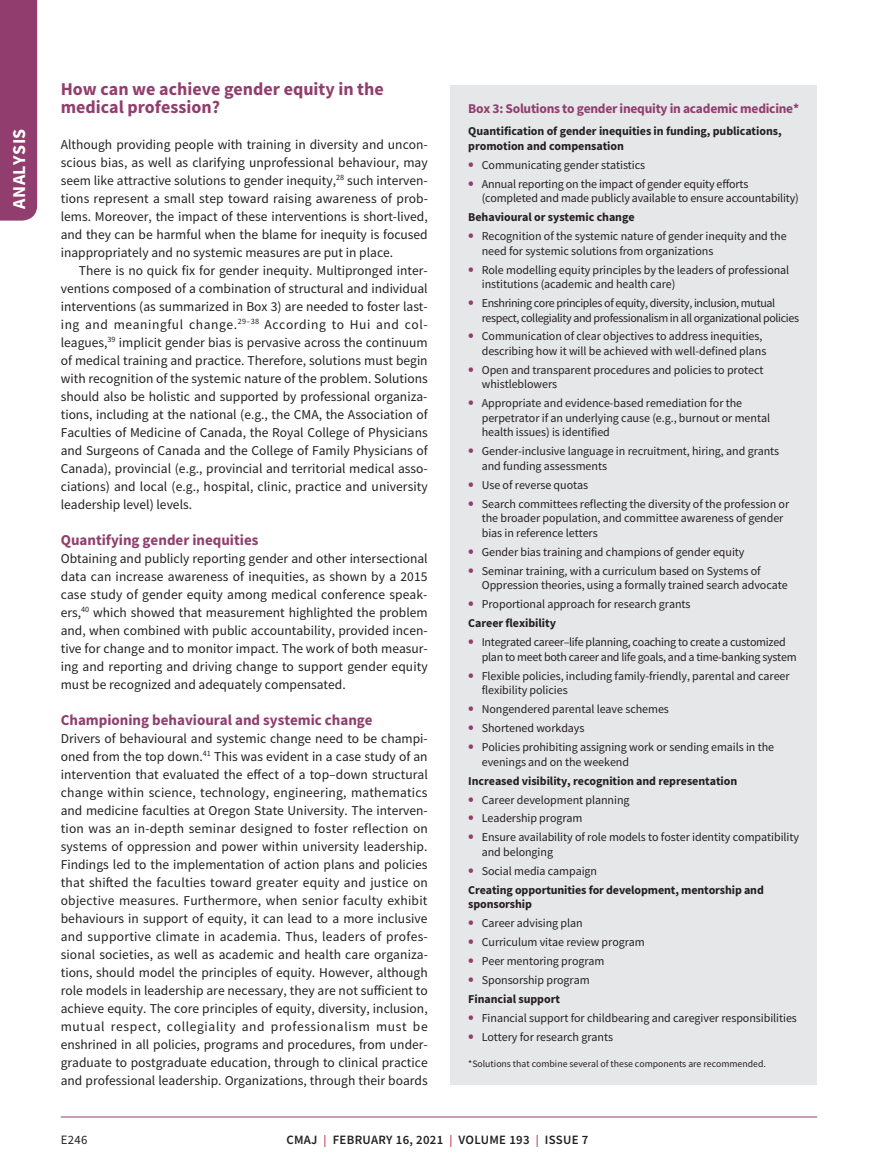
<style>
.page{position:relative;width:878px;height:1175px;background:#fff}
.page>*{position:absolute;margin:0;border:0;box-sizing:border-box;transform-origin:0 0}
.t1{font:700 18px/18px "Source Sans Pro";color:#913e6e}
.t2{font:700 18px "Source Sans Pro";letter-spacing:.025em;color:#fff}
.t3{font:700 15px "Source Sans Pro";color:#913e6e}
.t4{font:13.5px/18px "Source Sans Pro";color:#231f20;text-align:justify}
.t5{font:700 13.5px "Source Sans Pro";letter-spacing:-.02em;color:#913e6e}
.t6{font:600 12.75px "Source Sans Pro";letter-spacing:.025em;color:#231f20}
.t7{font:12.75px "Source Sans Pro";color:#231f20}
.t8{font:12px/14.4px "Source Sans Pro";letter-spacing:-.005em;color:#231f20}
.t9{font:700 12px/14.4px "Source Sans Pro";letter-spacing:-.005em;color:#231f20}
.t10{font:12px/14.4px "Source Sans Pro";letter-spacing:-.03em;color:#231f20}
.t11{font:12px/14.4px "Source Sans Pro";letter-spacing:-.025em;color:#231f20}
.t12{font:9.75px "Source Sans Pro";color:#231f20}
.s1{font-weight:700;font-size:16.5px;color:#913e6e}
.s2{font-weight:700}
.s3{font-size:16.5px;color:#913e6e}
.s4{font-weight:400}
.s5{font-size:12px;color:#c5384e}
</style>
<div class="page">
<div style="left:0;top:0;width:37px;height:220px;background:#913e6e"></div>
<hr style="left:61px;top:1116px;width:756px;height:1px;background:#913e6e">
<div style="left:450px;top:85px;width:367px;height:999px;background:#e6e7e9"></div>
<h1 class="t2" style="left:7px;top:208px;width:81px;rotate:-90deg">ANALYSIS</h1>
<h1 class="t1" style="left:61px;top:79px;width:324px">How can we achieve gender equity in the medical profession?</h1>
<p class="t4" style="left:61px;top:135px;width:368px">Although providing people with training in diversity and uncon&shy;scious bias, as well as clarifying unprofessional behaviour, may seem like attractive solutions to gender inequity,<sup>28</sup> such interven&shy;tions represent a small step toward raising awareness of prob&shy;lems. Moreover, the impact of these interventions is short-lived, and they can be harmful when the blame for inequity is focused inappropriately and no systemic measures are put in place.</p>
<p class="t4" style="left:61px;top:261px;width:368px;text-indent:18px">There is no quick fix for gender inequity. Multipronged inter&shy;ventions composed of a combination of structural and individual interventions (as summarized in Box 3) are needed to foster last&shy;ing and meaningful change.<sup>29–38</sup> According to Hui and col&shy;leagues,<sup>39</sup> implicit gender bias is pervasive across the continuum of medical training and practice. Therefore, solutions must begin with recognition of the systemic nature of the problem. Solutions should also be holistic and supported by professional organiza&shy;tions, including at the national (e.g., the CMA, the Association of Faculties of Medicine of Canada, the Royal College of Physicians and Surgeons of Canada and the College of Family Physicians of Canada), provincial (e.g., provincial and territorial medical asso&shy;ciations) and local (e.g., hospital, clinic, practice and university leadership level) levels.</p>
<p class="t3" style="left:61px;top:529px;width:199px">Quantifying gender inequities</p>
<p class="t4" style="left:61px;top:549px;width:368px">Obtaining and publicly reporting gender and other intersectional data can increase awareness of inequities, as shown by a 2015 case study of gender equity among medical conference speak&shy;ers,<sup>40</sup> which showed that measurement highlighted the problem and, when combined with public accountability, provided incen&shy;tive for change and to monitor impact. The work of both measur&shy;ing and reporting and driving change to support gender equity must be recognized and adequately compensated.</p>
<p class="t3" style="left:61px;top:709px;width:313px">Championing behavioural and systemic change</p>
<p class="t4" style="left:61px;top:729px;width:369px">Drivers of behavioural and systemic change need to be champi&shy;oned from the top down.<sup>41</sup> This was evident in a case study of an intervention that evaluated the effect of a top–down structural change within science, technology, engineering, mathematics and medicine faculties at Oregon State University. The interven&shy;tion was an in-depth seminar designed to foster reflection on systems of oppression and power within university leadership.<br>Findings led to the implementation of action plans and policies that shifted the faculties toward greater equity and justice on objective measures. Furthermore, when senior faculty exhibit behaviours in support of equity, it can lead to a more inclusive and supportive climate in academia. Thus, leaders of profes&shy;sional societies, as well as academic and health care organiza&shy;tions, should model the principles of equity. However, although role models in leadership are necessary, they are not sufficient to achieve equity. The core principles of equity, diversity, inclusion, mutual respect, collegiality and professionalism must be enshrined in all policies, programs and procedures, from under&shy;graduate to postgraduate education, through to clinical practice and professional leadership. Organizations, through their boards</p>
<p class="t5" style="left:468px;top:100px;width:332px">Box 3: Solutions to gender inequity in academic medicine*</p>
<p class="t9" style="left:468px;top:124px;width:315px">Quantification of gender inequities in funding, publications, promotion and compensation</p>
<p class="t8" style="left:468px;top:157px;width:178px"><span class="s1">•</span> Communicating gender statistics</p>
<p class="t8" style="left:482px;top:176px;width:318px;text-indent:-14px"><span class="s1">•</span> Annual reporting on the impact of gender equity efforts (completed and made publicly available to ensure accountability)</p>
<p class="t9" style="left:468px;top:210px;width:168px">Behavioural or systemic change</p>
<p class="t8" style="left:482px;top:229px;width:306px;text-indent:-14px"><span class="s1">•</span> Recognition of the systemic nature of gender inequity and the need for systemic solutions from organizations</p>
<p class="t8" style="left:482px;top:262px;width:309px;text-indent:-14px"><span class="s1">•</span> Role modelling equity principles by the leaders of professional institutions (academic and health care)</p>
<p class="t10" style="left:482px;top:296px;width:319px;text-indent:-14px"><span class="s1">•</span> Enshrining core principles of equity, diversity, inclusion, mutual respect, collegiality and professionalism in all organizational policies</p>
<p class="t8" style="left:482px;top:329px;width:286px;text-indent:-14px"><span class="s1">•</span> Communication of clear objectives to address inequities, describing how it will be achieved with well-defined plans</p>
<p class="t8" style="left:482px;top:363px;width:283px;text-indent:-14px"><span class="s1">•</span> Open and transparent procedures and policies to protect whistleblowers</p>
<p class="t8" style="left:482px;top:396px;width:290px;text-indent:-14px"><span class="s1">•</span> Appropriate and evidence-based remediation for the perpetrator if an underlying cause (e.g., burnout or mental health issues) is identified</p>
<p class="t8" style="left:482px;top:444px;width:299px;text-indent:-14px"><span class="s1">•</span> Gender-inclusive language in recruitment, hiring, and grants and funding assessments</p>
<p class="t8" style="left:468px;top:477px;width:121px"><span class="s1">•</span> Use of reverse quotas</p>
<p class="t8" style="left:482px;top:496px;width:309px;text-indent:-14px"><span class="s1">•</span> Search committees reflecting the diversity of the profession or the broader population, and committee awareness of gender bias in reference letters</p>
<p class="t8" style="left:468px;top:544px;width:278px"><span class="s1">•</span> Gender bias training and champions of gender equity</p>
<p class="t8" style="left:482px;top:563px;width:307px;text-indent:-14px"><span class="s1">•</span> Seminar training, with a curriculum based on Systems of<br>Oppression theories, using a formally trained search advocate</p>
<p class="t8" style="left:468px;top:594px;width:224px;line-height:18.9px"><span class="s1">•</span> Proportional approach for research grants<br><span class="s2">Career flexibility</span></p>
<p class="t11" style="left:482px;top:635px;width:316px;text-indent:-14px"><span class="s1">•</span> Integrated career–life planning, coaching to create a customized plan to meet both career and life goals, and a time-banking system</p>
<p class="t8" style="left:482px;top:668px;width:309px;text-indent:-14px"><span class="s1">•</span> Flexible policies, including family-friendly, parental and career flexibility policies</p>
<p class="t8" style="left:468px;top:702px;width:202px"><span class="s1">•</span> Nongendered parental leave schemes</p>
<p class="t8" style="left:468px;top:721px;width:118px"><span class="s1">•</span> Shortened workdays</p>
<p class="t8" style="left:482px;top:739px;width:294px;text-indent:-14px"><span class="s1">•</span> Policies prohibiting assigning work or sending emails in the evenings and on the weekend</p>
<p class="t9" style="left:468px;top:773px;width:270px">Increased visibility, recognition and representation</p>
<p class="t8" style="left:468px;top:792px;width:163px"><span class="s1">•</span> Career development planning</p>
<p class="t8" style="left:468px;top:811px;width:116px"><span class="s1">•</span> Leadership program</p>
<p class="t8" style="left:482px;top:830px;width:319px;text-indent:-14px"><span class="s1">•</span> Ensure availability of role models to foster identity compatibility and belonging</p>
<p class="t9" style="left:468px;top:861px;width:297px;line-height:18.9px"><span class="s3">•</span> <span class="s4">Social media campaign<br></span>Creating opportunities for development, mentorship and</p>
<p class="t9" style="left:468px;top:897px;width:65px">sponsorship</p>
<p class="t8" style="left:468px;top:916px;width:116px"><span class="s1">•</span> Career advising plan</p>
<p class="t8" style="left:468px;top:935px;width:178px"><span class="s1">•</span> Curriculum vitae review program</p>
<p class="t8" style="left:468px;top:954px;width:138px"><span class="s1">•</span> Peer mentoring program</p>
<p class="t8" style="left:468px;top:970px;width:123px;line-height:18.9px"><span class="s1">•</span> Sponsorship program<br><span class="s2">Financial support</span></p>
<p class="t8" style="left:468px;top:1011px;width:330px"><span class="s1">•</span> Financial support for childbearing and caregiver responsibilities</p>
<p class="t8" style="left:468px;top:1030px;width:146px"><span class="s1">•</span> Lottery for research grants</p>
<p class="t12" style="left:468px;top:1057px;width:299px">*Solutions that combine several of these components are recommended.</p>
<p class="t7" style="left:61px;top:1132px;width:28px">E246</p>
<p class="t6" style="left:286px;top:1131px;width:303px">CMAJ <span class="s5">|</span> FEBRUARY 16, 2021 <span class="s5">|</span> VOLUME 193 <span class="s5">|</span> ISSUE 7</p>
</div>
